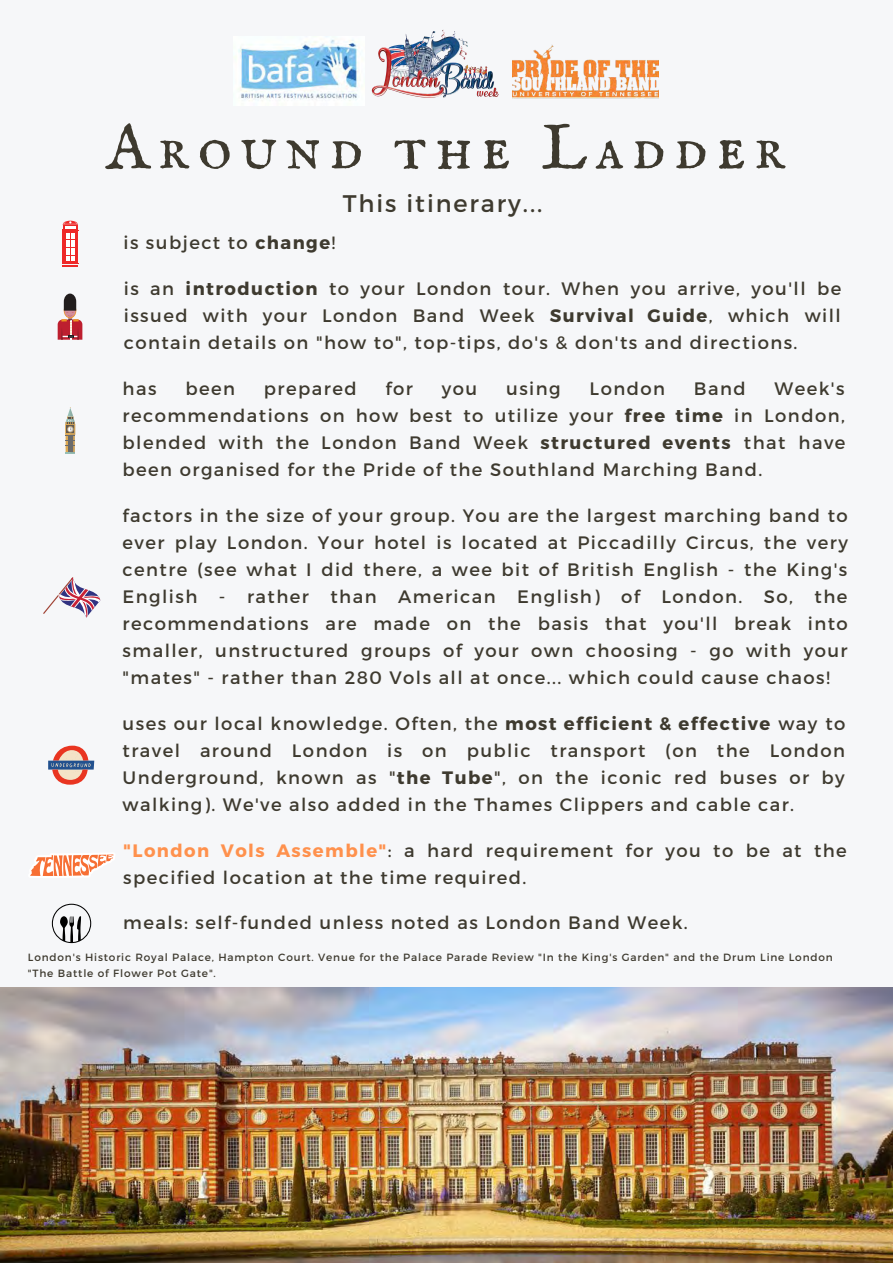
<style>
.page{position:relative;width:893px;height:1264px;background:#fff}
.page>*{position:absolute;margin:0;border:0;box-sizing:border-box;transform-origin:0 0}
.t1{font:64.5px "IM FELL English SC";letter-spacing:.13em;color:#3e3a2f}
.t2{font:24px "Montserrat";letter-spacing:.08em;color:#3e3a2f}
.t3{font:18px/27px "Montserrat";letter-spacing:.08em;color:#3e3a2f;text-align:justify}
.t4{font:10.5px/15.8px "Montserrat";letter-spacing:.08em;color:#3e3a2f}
.s1{font-weight:700}
.s2{font-weight:700;color:#ff914d}
</style>
<div class="page">
<div style="left:0;top:0;width:892px;height:1262px;background:#f6f7f9"></div>
<img style="left:239px;top:40px;width:100px;height:59px">
<img style="left:339px;top:30px;width:190px;height:69px">
<img style="left:512px;top:43px;width:146px;height:55px">
<img style="left:0;top:987px;width:892px;height:275px">
<svg style="left:30px;top:854px;width:84px;height:22px"></svg>
<svg style="left:62px;top:221px;width:17px;height:46px"></svg>
<svg style="left:65px;top:407px;width:10px;height:46px"></svg>
<svg style="left:43px;top:577px;width:57px;height:40px"></svg>
<svg style="left:48px;top:745px;width:46px;height:39px"></svg>
<svg style="left:58px;top:293px;width:24px;height:47px"></svg>
<svg style="left:52px;top:903px;width:39px;height:40px"></svg>
<p class="t1" style="left:106px;top:110px;width:680px">Around the Ladder</p>
<p class="t3" style="left:123px;top:228px;width:213px">is subject to <span class="s1">change</span>!</p>
<p class="t2" style="left:343px;top:188px;width:201px">This itinerary...</p>
<p class="t3" style="left:124px;top:274px;width:719px">is an <span class="s1">introduction</span> to your London tour. When you arrive, you'll be issued with your London Band Week <span class="s1">Survival Guide</span>, which will contain details on "how to", top-tips, do's &amp; don'ts and directions.</p>
<p class="t3" style="left:123px;top:374px;width:35px">has</p>
<p class="t3" style="left:185px;top:374px;width:51px">been</p>
<p class="t3" style="left:264px;top:374px;width:94px">prepared</p>
<p class="t3" style="left:385px;top:374px;width:29px">for</p>
<p class="t3" style="left:442px;top:374px;width:37px">you</p>
<p class="t3" style="left:506px;top:374px;width:56px">using</p>
<p class="t3" style="left:589px;top:374px;width:77px">London</p>
<p class="t3" style="left:694px;top:374px;width:53px">Band</p>
<p class="t3" style="left:123px;top:374px;width:724px;text-indent:652px">Week's recommendations on how best to utilize your <span class="s1">free time</span> in London, blended with the London Band Week <span class="s1">structured events</span> that have been organised for the Pride of the Southland Marching Band.</p>
<p class="t3" style="left:123px;top:501px;width:726px">factors in the size of your group. You are the largest marching band to ever play London. Your hotel is located at Piccadilly Circus, the very centre (see what I did there, a wee bit of British English - the King's English - rather than American English) of London. So, the recommendations are made on the basis that you'll break into smaller, unstructured groups of your own choosing - go with your "mates" - rather than 280 Vols all at once... which could cause chaos!</p>
<p class="t3" style="left:123px;top:709px;width:724px">uses our local knowledge. Often, the <span class="s1">most efficient &amp; effective</span> way to travel around London is on public transport (on the London Underground, known as "<span class="s1">the Tube</span>", on the iconic red buses or by walking). We've also added in the Thames Clippers and cable car.</p>
<p class="t3" style="left:123px;top:836px;width:725px"><span class="s2">"London Vols Assemble"</span>: a hard requirement for you to be at the specified location at the time required.</p>
<p class="t3" style="left:123px;top:908px;width:566px">meals: self-funded unless noted as London Band Week.</p>
<p class="t4" style="left:28px;top:949px;width:806px">London's Historic Royal Palace, Hampton Court. Venue for the Palace Parade Review "In the King's Garden" and the Drum Line London "The Battle of Flower Pot Gate".</p>
</div>
